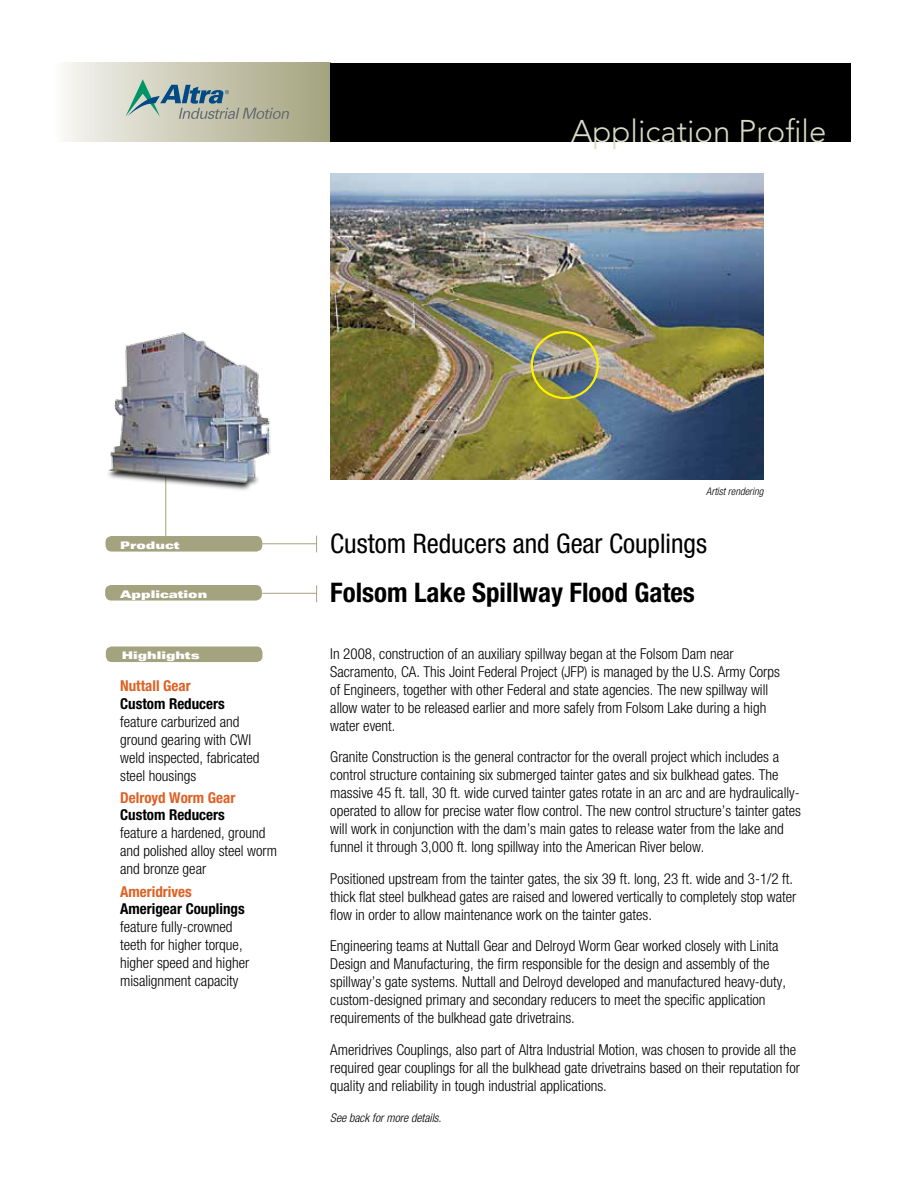
<style>
.page{position:relative;width:918px;height:1188px;background:#fff}
.page>*{position:absolute;margin:0;border:0;box-sizing:border-box;transform-origin:0 0}
.t1{font:300 31.2px "Avenir LT Std";color:#dadbc6}
.t2{font:condensed 27px "Helvetica Neue LT Std";color:#000}
.t3{font:700 condensed 27px "Helvetica Neue LT Std";color:#000}
.t4{font:300 condensed 15px/18px "Helvetica Neue LT Std";color:#000}
.t5{font:700 condensed 15px "Helvetica Neue LT Std";color:#000}
.t6{font:700 condensed 15px "Helvetica Neue LT Std";color:#dd6124}
.t7{font:italic 300 condensed 12px "Helvetica Neue LT Std";color:#000}
.t8{font:10.5px "Univers LT Std X Black Ex";color:#fff}
.t9{font:italic 300 condensed 10.5px "Helvetica Neue LT Std";color:#000}
</style>
<div class="page">
<div style="left:105px;top:585px;width:157px;height:16px;background:#a4a380;border-radius:6px"></div>
<div style="left:106px;top:536px;width:156px;height:16px;background:#a4a380;border-radius:6px"></div>
<hr style="left:165px;top:470px;width:1px;height:66px;background:#a4a380">
<hr style="left:239px;top:543px;width:78px;height:1px;background:#a4a380">
<svg style="left:316px;top:536px;width:1px;height:16px"></svg>
<svg style="left:316px;top:585px;width:1px;height:17px"></svg>
<hr style="left:239px;top:593px;width:78px;height:1px;background:#a4a380">
<img style="left:331px;top:174px;width:432px;height:306px">
<div style="left:106px;top:646px;width:157px;height:16px;background:#a4a380;border-radius:6px"></div>
<div style="left:54px;top:63px;width:276px;height:79px;background:linear-gradient(to right,#f8f7f3,#a3a17d)"></div>
<div style="left:330px;top:63px;width:520px;height:79px;background:#000"></div>
<svg style="left:126px;top:79px;width:163px;height:40px;background:#a4b0a3"></svg>
<img style="left:108px;top:332px;width:163px;height:165px">
<div style="left:531px;top:331px;width:68px;height:68px;border:2px solid #fff200;border-radius:50%"></div>
<h1 class="t1" style="left:571px;top:113px;width:257px">Application Profile</h1>
<p class="t8" style="left:120px;top:539px;width:61px">Product</p>
<p class="t8" style="left:120px;top:588px;width:89px">Application</p>
<p class="t8" style="left:122px;top:649px;width:80px">Highlights</p>
<p class="t6" style="left:120px;top:677px;width:72px">Nuttall Gear</p>
<p class="t5" style="left:120px;top:694px;width:106px">Custom Reducers</p>
<p class="t4" style="left:120px;top:712px;width:141px">feature carburized and ground gearing with CWI weld inspected, fabricated steel housings</p>
<p class="t6" style="left:120px;top:789px;width:117px">Delroyd Worm Gear</p>
<p class="t5" style="left:120px;top:806px;width:106px">Custom Reducers</p>
<p class="t4" style="left:120px;top:824px;width:158px">feature a hardened, ground and polished alloy steel worm and bronze gear</p>
<p class="t6" style="left:120px;top:883px;width:73px">Ameridrives</p>
<p class="t5" style="left:120px;top:900px;width:126px">Amerigear Couplings</p>
<p class="t4" style="left:120px;top:918px;width:131px">feature fully-crowned teeth for higher torque, higher speed and higher misalignment capacity</p>
<p class="t9" style="left:706px;top:485px;width:59px">Artist rendering</p>
<h2 class="t2" style="left:330px;top:528px;width:378px">Custom Reducers and Gear Couplings</h2>
<h2 class="t3" style="left:330px;top:576px;width:366px">Folsom Lake Spillway Flood Gates</h2>
<p class="t4" style="left:330px;top:644px;width:451px">In 2008, construction of an auxiliary spillway began at the Folsom Dam near Sacramento, CA. This Joint Federal Project (JFP) is managed by the U.S. Army Corps of Engineers, together with other Federal and state agencies. The new spillway will allow water to be released earlier and more safely from Folsom Lake during a high water event.</p>
<p class="t4" style="left:330px;top:748px;width:472px">Granite Construction is the general contractor for the overall project which includes a control structure containing six submerged tainter gates and six bulkhead gates. The massive 45 ft. tall, 30 ft. wide curved tainter gates rotate in an arc and are hydraulically&shy;operated to allow for precise water flow control. The new control structure’s tainter gates will work in conjunction with the dam’s main gates to release water from the lake and funnel it through 3,000 ft. long spillway into the American River below.</p>
<p class="t4" style="left:330px;top:869px;width:468px">Positioned upstream from the tainter gates, the six 39 ft. long, 23 ft. wide and 3-1/2 ft. thick flat steel bulkhead gates are raised and lowered vertically to completely stop water flow in order to allow maintenance work on the tainter gates.</p>
<p class="t4" style="left:330px;top:937px;width:457px">Engineering teams at Nuttall Gear and Delroyd Worm Gear worked closely with Linita Design and Manufacturing, the firm responsible for the design and assembly of the spillway’s gate systems. Nuttall and Delroyd developed and manufactured heavy-duty, custom-designed primary and secondary reducers to meet the specific application requirements of the bulkhead gate drivetrains.</p>
<p class="t4" style="left:330px;top:1040px;width:471px">Ameridrives Couplings, also part of Altra Industrial Motion, was chosen to provide all the required gear couplings for all the bulkhead gate drivetrains based on their reputation for quality and reliability in tough industrial applications.</p>
<p class="t7" style="left:330px;top:1111px;width:113px">See back for more details.</p>
</div>
